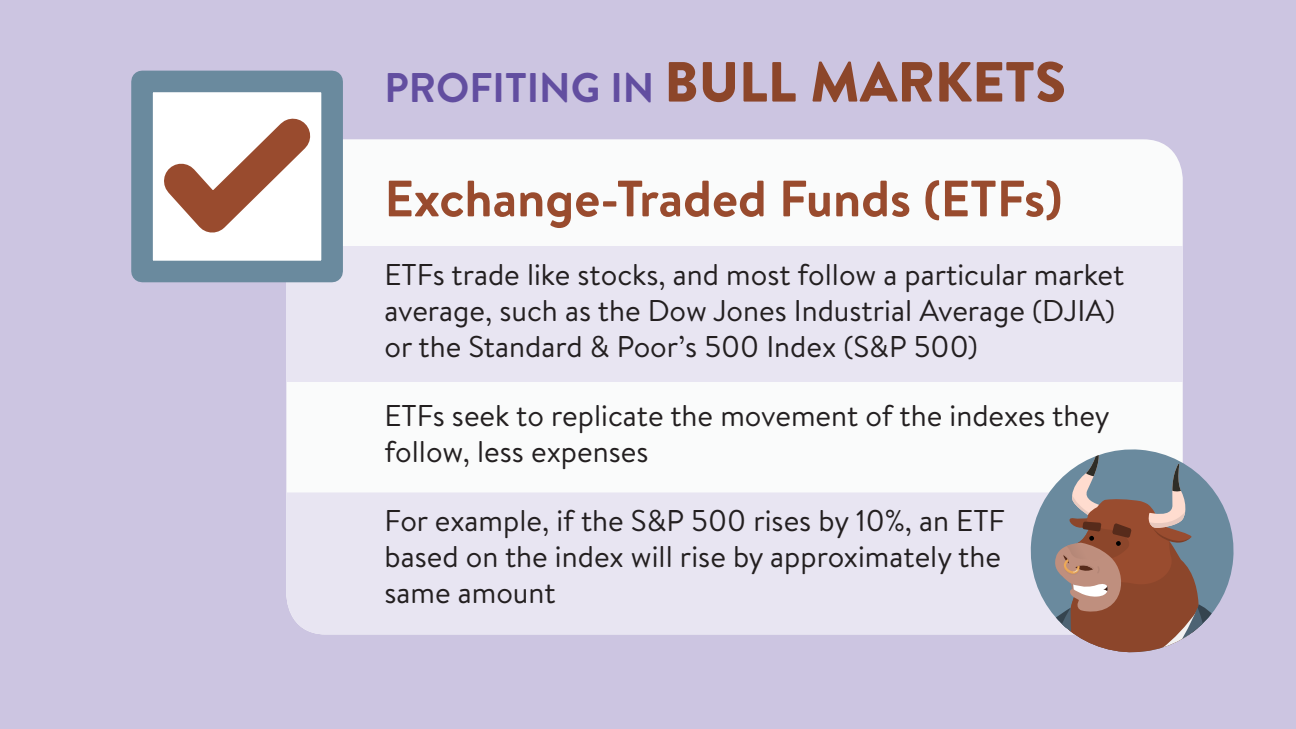
<style>
.page{position:relative;width:1296px;height:729px;background:#ccc5e1}
.page>*{position:absolute;margin:0;border:0;box-sizing:border-box;transform-origin:0 0}
.t1{font:700 51px "Brandon Text";color:#994b2e}
.t2{font:700 41.4px "Brandon Text";color:#624ea0}
.t3{font:30px/36px "Brandon Text";color:#231f20}
.s1{font-weight:900;font-size:56.4px;color:#8c462a}
</style>
<div class="page">
<div style="left:286px;top:139px;width:897px;height:495px;background:#fafbfb;border-radius:40px"></div>
<div style="left:286px;top:246px;width:897px;height:136px;background:#e8e5f2"></div>
<div style="left:286px;top:492px;width:741px;height:142px;background:#e8e5f2"></div>
<svg style="left:1027px;top:450px;width:207px;height:203px"></svg>
<div style="left:131px;top:71px;width:212px;height:211px;background:#6a8a9e"></div>
<svg style="left:132px;top:87px;width:210px;height:178px"></svg>
<h2 class="t2" style="left:384px;top:58px;width:683px">PROFITING IN <span class="s1">BULL MARKETS</span></h2>
<h1 class="t1" style="left:384px;top:163px;width:679px">Exchange-Traded Funds (ETFs)</h1>
<p class="t3" style="left:384px;top:256px;width:741px">ETFs trade like stocks, and most follow a particular market average, such as the Dow Jones Industrial Average (DJIA) or the Standard &amp; Poor’s 500 Index (S&amp;P 500)</p>
<p class="t3" style="left:384px;top:397px;width:727px">ETFs seek to replicate the movement of the indexes they follow, less expenses</p>
<p class="t3" style="left:384px;top:502px;width:622px">For example, if the S&amp;P 500 rises by 10%, an ETF based on the index will rise by approximately the same amount</p>
</div>
